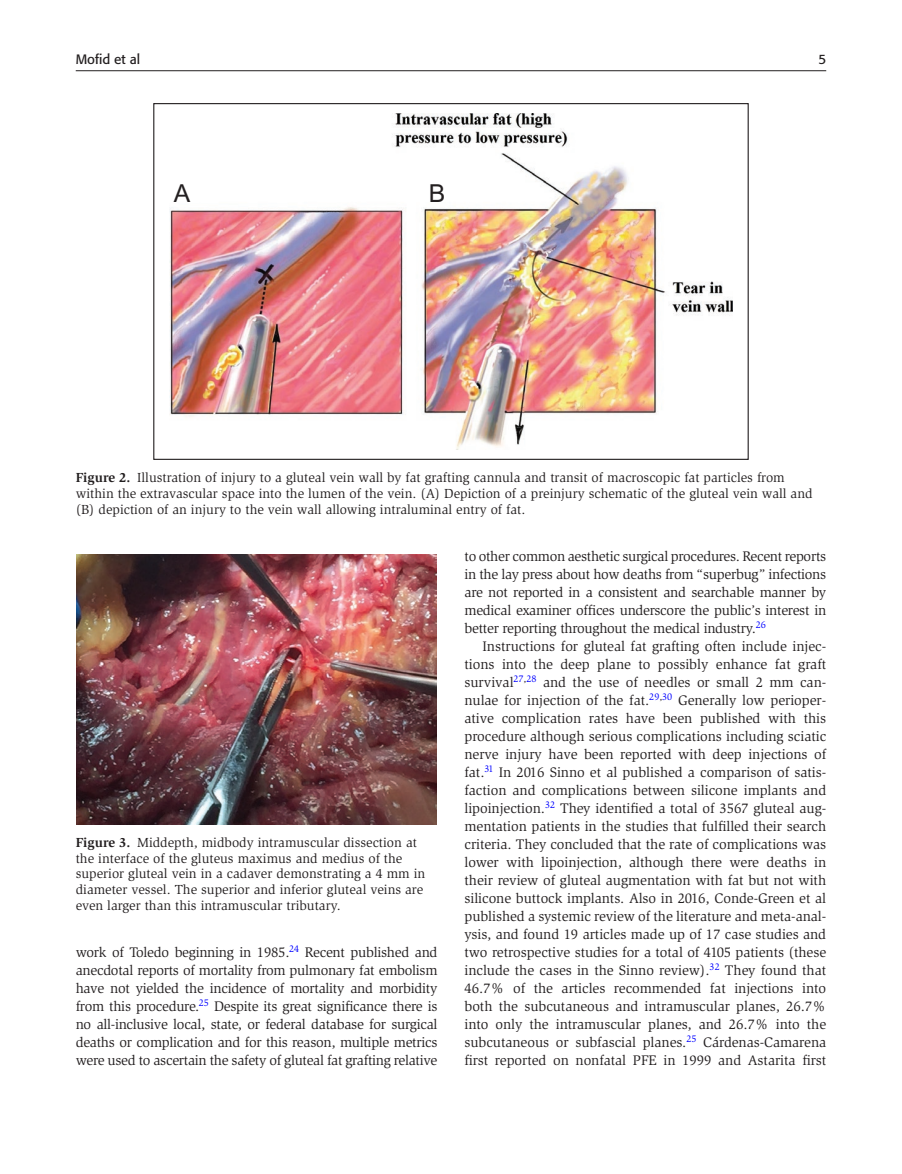
<style>
.page{position:relative;width:902px;height:1174px;background:#fff}
.page>*{position:absolute;margin:0;border:0;box-sizing:border-box;transform-origin:0 0}
.t1{font:24.75px "Arial";color:#231f20}
.t2{font:14.25px/18px "Slimbach";letter-spacing:-.02em;color:#231f20;text-align:justify}
.t3{font:13.5px/15.8px "Slimbach";color:#231f20}
.t4{font:13.5px "Formata";color:#231f20}
.s1{font-weight:700}
</style>
<div class="page">
<hr style="left:76px;top:70px;width:750px;height:1px;background:#231f20">
<img style="left:169px;top:113px;width:563px;height:337px">
<img style="left:76px;top:555px;width:360px;height:269px">
<p class="t4" style="left:76px;top:51px;width:66px">Mofid et al</p>
<p class="t4" style="left:818px;top:51px;width:9px">5</p>
<h1 class="t1" style="left:174px;top:179px;width:18px">A</h1>
<h1 class="t1" style="left:429px;top:179px;width:18px">B</h1>
<p class="t3" style="left:76px;top:470px;width:738px"><span class="s1">Figure 2.</span> Illustration of injury to a gluteal vein wall by fat grafting cannula and transit of macroscopic fat particles from within the extravascular space into the lumen of the vein. (A) Depiction of a preinjury schematic of the gluteal vein wall and (B) depiction of an injury to the vein wall allowing intraluminal entry of fat.</p>
<p class="t3" style="left:76px;top:834px;width:351px"><span class="s1">Figure 3.</span> Middepth, midbody intramuscular dissection at the interface of the gluteus maximus and medius of the superior gluteal vein in a cadaver demonstrating a 4 mm in diameter vessel. The superior and inferior gluteal veins are even larger than this intramuscular tributary.</p>
<p class="t2" style="left:76px;top:943px;width:363px">work of Toledo beginning in 1985.<sup>24</sup> Recent published and anecdotal reports of mortality from pulmonary fat embolism have not yielded the incidence of mortality and morbidity from this procedure.<sup>25</sup> Despite its great significance there is no all-inclusive local, state, or federal database for surgical deaths or complication and for this reason, multiple metrics were used to ascertain the safety of gluteal fat grafting relative</p>
<p class="t2" style="left:464px;top:547px;width:363px">to other common aesthetic surgical procedures. Recent reports in the lay press about how deaths from “superbug” infections are not reported in a consistent and searchable manner by medical examiner offices underscore the public’s interest in better reporting throughout the medical industry.<sup>26</sup></p>
<p class="t2" style="left:464px;top:637px;width:363px;text-indent:18px">Instructions for gluteal fat grafting often include injec&shy;tions into the deep plane to possibly enhance fat graft survival<sup>27</sup><sup>,</sup><sup>28</sup> and the use of needles or small 2 mm can&shy;nulae for injection of the fat.<sup>29</sup><sup>,</sup><sup>30</sup> Generally low perioper&shy;ative complication rates have been published with this procedure although serious complications including sciatic nerve injury have been reported with deep injections of fat.<sup>31</sup> In 2016 Sinno et al published a comparison of satis&shy;faction and complications between silicone implants and lipoinjection.<sup>32</sup> They identified a total of 3567 gluteal aug&shy;mentation patients in the studies that fulfilled their search criteria. They concluded that the rate of complications was lower with lipoinjection, although there were deaths in their review of gluteal augmentation with fat but not with silicone buttock implants. Also in 2016, Conde-Green et al published a systemic review of the literature and meta-anal&shy;ysis, and found 19 articles made up of 17 case studies and two retrospective studies for a total of 4105 patients (these include the cases in the Sinno review).<sup>32</sup> They found that 46.7% of the articles recommended fat injections into both the subcutaneous and intramuscular planes, 26.7% into only the intramuscular planes, and 26.7% into the subcutaneous or subfascial planes.<sup>25</sup> Cárdenas-Camarena first reported on nonfatal PFE in 1999 and Astarita first</p>
</div>
